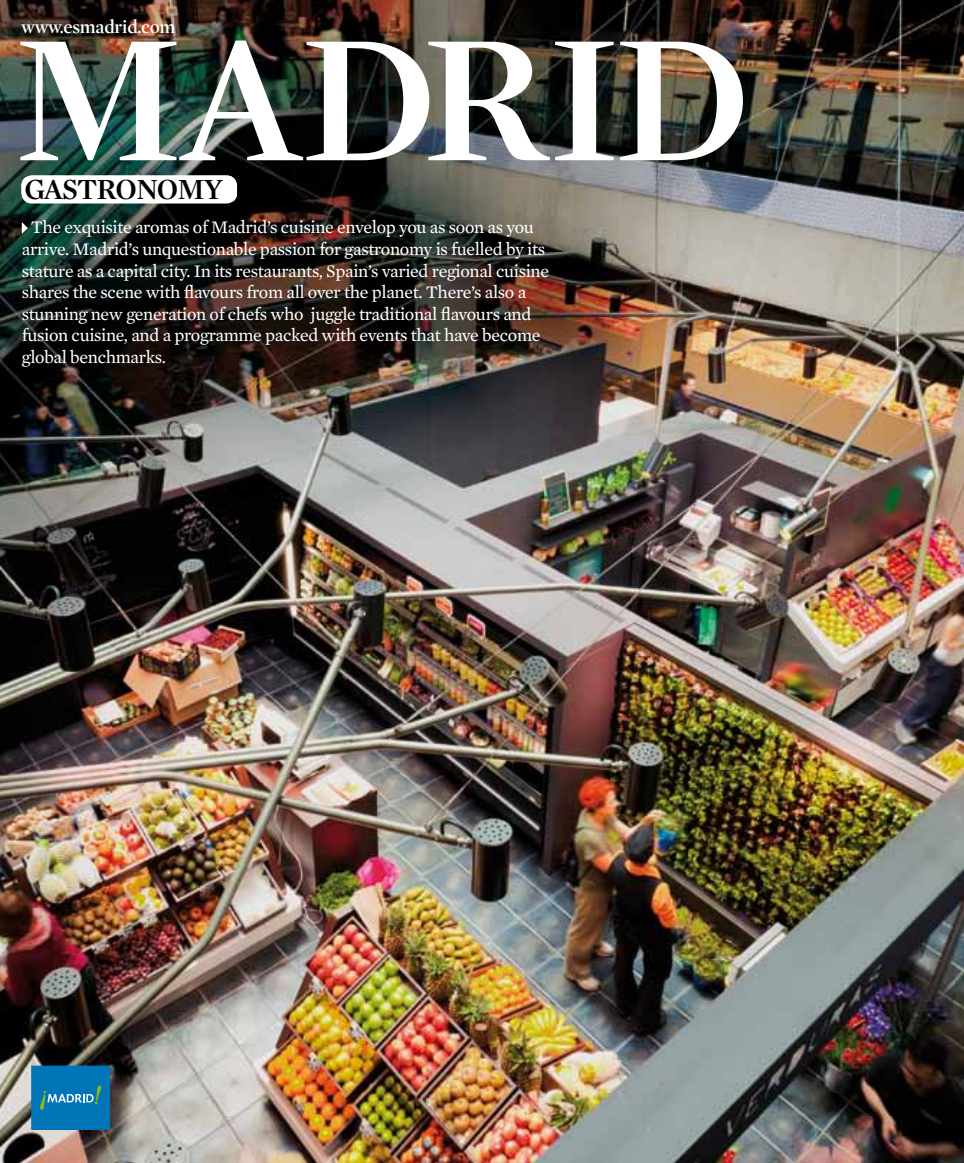
<style>
.page{position:relative;width:964px;height:1163px;background:#fff}
.page>*{position:absolute;margin:0;border:0;box-sizing:border-box;transform-origin:0 0}
.t1{font:600 186px "Mercury Display";color:#fff}
.t2{font:600 29.8px "Mercury Display";letter-spacing:-.03em;color:#000}
.t3{font:600 19px "Mercury Display";letter-spacing:-.01em;color:#fff}
.t4{font:18px/21.6px "Mercury Text G2";letter-spacing:-.02em;color:#fff}
</style>
<div class="page">
<img style="left:0;top:0;width:964px;height:1162px">
<svg style="left:22px;top:222px;width:6px;height:12px"></svg>
<div style="left:21px;top:175px;width:216px;height:28px;background:#fff;border-radius:11px"></div>
<svg style="left:21px;top:175px;width:216px;height:26px"></svg>
<div style="left:32px;top:1065px;width:77px;height:64px;background:#0076b9"></div>
<div style="left:31px;top:1065px;width:79px;height:64px;border:2px solid #0076b9"></div>
<svg style="left:40px;top:1085px;width:61px;height:24px"></svg>
<p class="t3" style="left:21px;top:13px;width:156px">www.esmadrid.com</p>
<h1 class="t1" style="left:13px;top:-34px;width:740px">MADRID</h1>
<h2 class="t2" style="left:24px;top:167px;width:200px">GASTRONOMY</h2>
<p class="t4" style="left:22px;top:216px;width:529px;text-indent:9px">The exquisite aromas of Madrid’s cuisine envelop you as soon as you arrive. Madrid’s unquestionable passion for gastronomy is fuelled by its stature as a capital city. In its restaurants, Spain’s varied regional cuisine shares the scene with flavours from all over the planet. There’s also a stunning new generation of chefs who juggle traditional flavours and fusion cuisine, and a programme packed with events that have become global benchmarks.</p>
</div>
